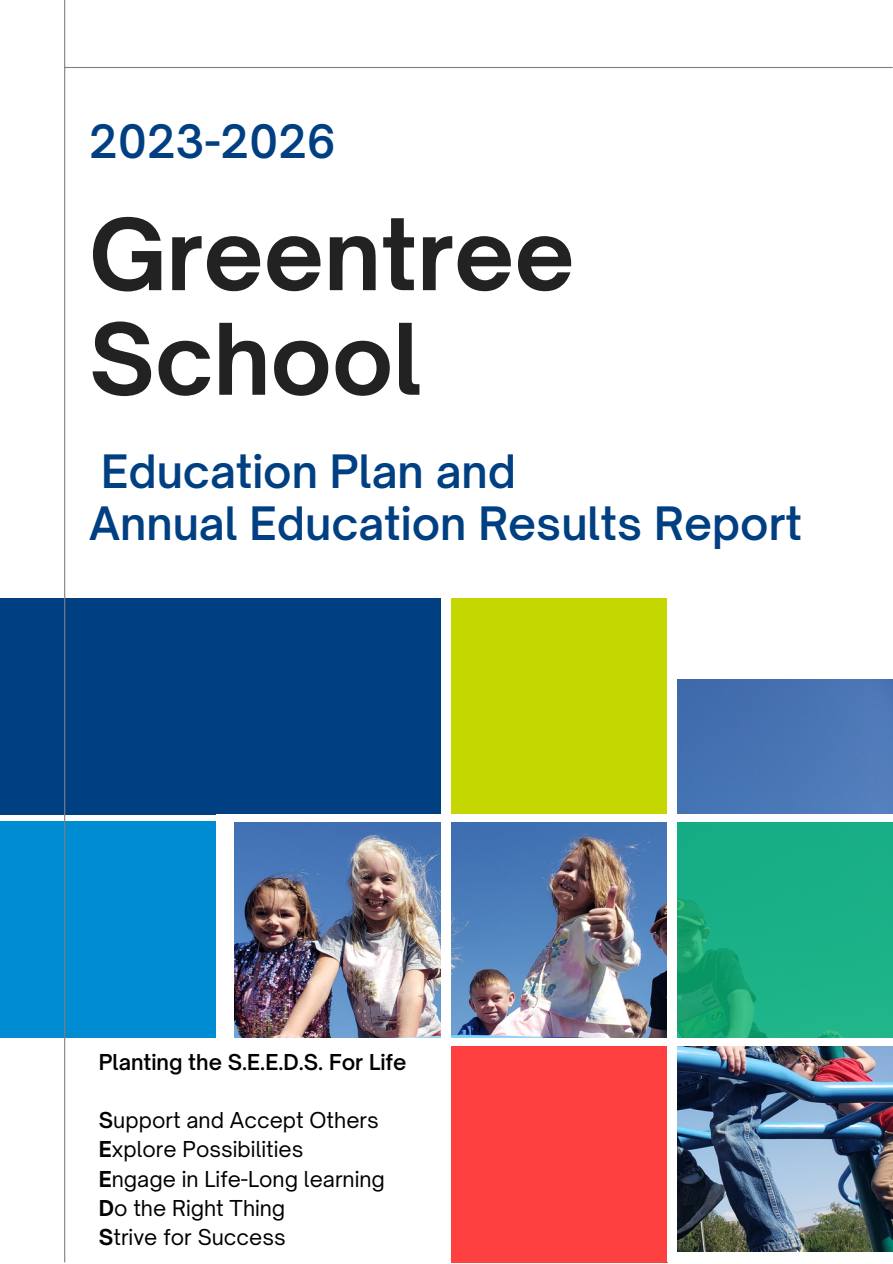
<style>
.page{position:relative;width:893px;height:1264px;background:#fff}
.page>*{position:absolute;margin:0;border:0;box-sizing:border-box;transform-origin:0 0}
.t1{font:700 94.2px "Open Sauce One";color:#222}
.t2{font:600 44.1px "Open Sauce One";color:#004082}
.t3{font:21px "Open Sauce One";color:#000}
.t4{font:600 21px "Open Sauce One";color:#000}
.s1{font-weight:600}
.s2{font-weight:700}
</style>
<div class="page">
<img style="left:234px;top:679px;width:658px;height:572px">
<div style="left:451px;top:598px;width:216px;height:216px;background:#c4d700"></div>
<div style="left:0;top:821px;width:216px;height:217px;background:#008cd3"></div>
<div style="left:225px;top:1046px;width:217px;height:216px;background:#fff"></div>
<div style="left:451px;top:1046px;width:216px;height:216px;background:#ff4040"></div>
<svg style="left:676px;top:821px;width:216px;height:217px;background:#1cae84"></svg>
<div style="left:0;top:598px;width:442px;height:216px;background:#004082"></div>
<hr style="left:64px;top:0;width:1px;height:1262px;background:#808080">
<hr style="left:64px;top:67px;width:828px;height:1px;background:#808080">
<div style="left:667px;top:588px;width:9px;height:674px;background:#fff"></div>
<div style="left:442px;top:598px;width:9px;height:664px;background:#fff"></div>
<div style="left:216px;top:814px;width:676px;height:7px;background:#fff"></div>
<div style="left:216px;top:1038px;width:676px;height:8px;background:#fff"></div>
<p class="t2" style="left:89px;top:113px;width:248px">2023-2026</p>
<p class="t1" style="left:89px;top:196px;width:487px">Greentree</p>
<p class="t1" style="left:89px;top:300px;width:334px">School</p>
<p class="t2" style="left:101px;top:444px;width:416px">Education Plan and</p>
<p class="t2" style="left:89px;top:496px;width:714px">Annual Education Results Report</p>
<p class="t4" style="left:99px;top:1048px;width:309px">Planting the S.E.E.D.S. For Life</p>
<p class="t3" style="left:99px;top:1107px;width:281px"><span class="s1">S</span>upport and Accept Others</p>
<p class="t3" style="left:99px;top:1136px;width:206px"><span class="s2">E</span>xplore Possibilities</p>
<p class="t3" style="left:99px;top:1165px;width:287px"><span class="s2">E</span>ngage in Life-Long learning</p>
<p class="t3" style="left:99px;top:1194px;width:188px"><span class="s2">D</span>o the Right Thing</p>
<p class="t3" style="left:99px;top:1223px;width:188px"><span class="s2">S</span>trive for Success</p>
</div>
